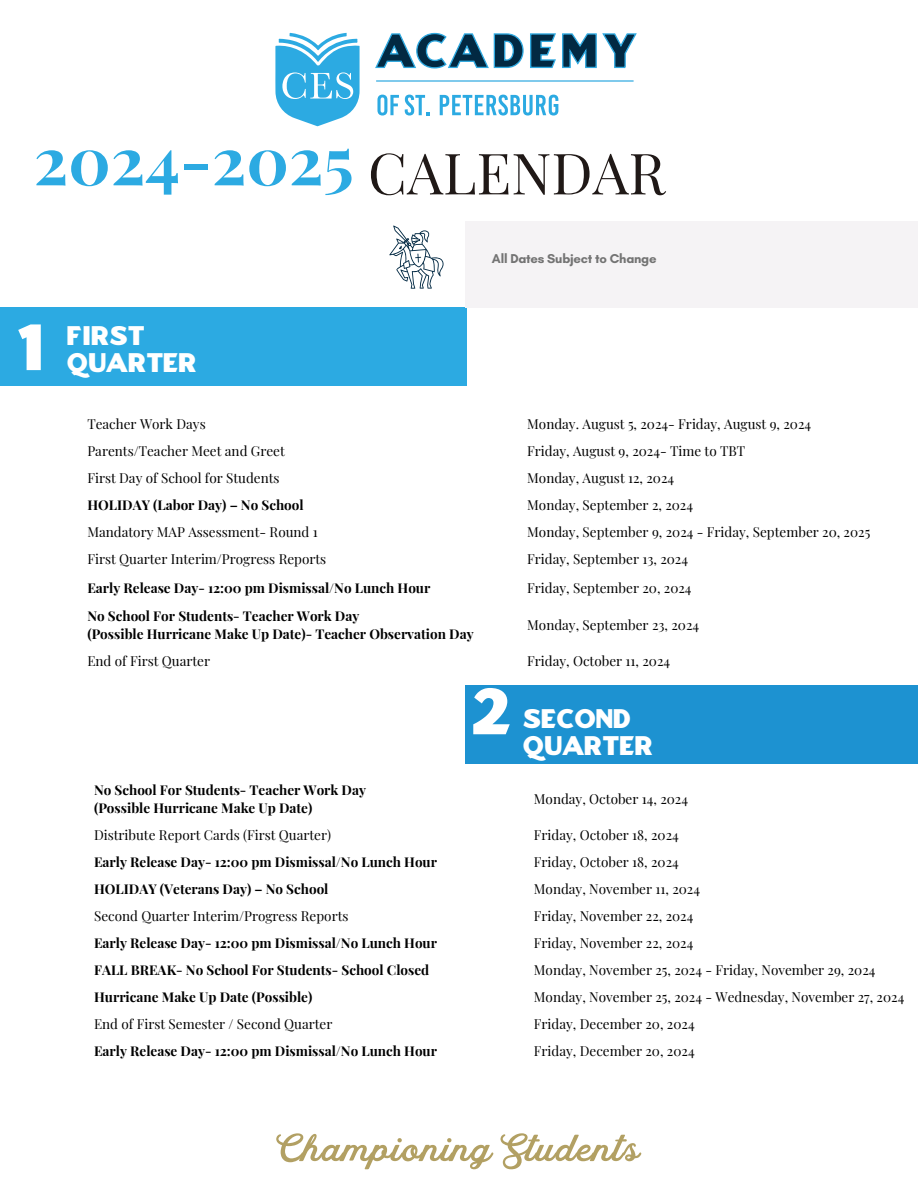
<style>
.page{position:relative;width:918px;height:1188px;background:#fff}
.page>*{position:absolute;margin:0;border:0;box-sizing:border-box;transform-origin:0 0}
.t1{font:700 66px "Playfair Display";color:#2caae2}
.t2{font:65.4px "Epilogue";color:#fff}
.t3{font:57px "Playfair Display";color:#201917}
.t4{font:27px/27px "Epilogue";color:#fff}
.t5{font:13.5px "Playfair Display";color:#000}
.t6{font:700 13.5px "Playfair Display";color:#000}
.t7{font:700 13.05px "Glacial Indifference";letter-spacing:-.02em;color:#737373}
</style>
<div class="page">
<div style="left:0;top:307px;width:467px;height:79px;background:#2caae2"></div>
<div style="left:465px;top:685px;width:453px;height:78px;background:#1d92d1"></div>
<div style="left:465px;top:221px;width:453px;height:86px;background:#f5f3f5"></div>
<svg style="left:389px;top:226px;width:55px;height:63px"></svg>
<svg style="left:276px;top:1133px;width:217px;height:36px"></svg>
<svg style="left:501px;top:1133px;width:140px;height:36px"></svg>
<svg style="left:275px;top:33px;width:85px;height:93px"></svg>
<svg style="left:375px;top:32px;width:262px;height:37px"></svg>
<svg style="left:377px;top:95px;width:22px;height:21px"></svg>
<svg style="left:405px;top:95px;width:25px;height:21px"></svg>
<svg style="left:440px;top:95px;width:118px;height:21px"></svg>
<hr style="left:376px;top:80px;width:258px;height:2px;background:#2fa9e0">
<p class="t1" style="left:34px;top:114px;width:322px">2024-2025</p>
<p class="t3" style="left:368px;top:133px;width:299px">CALENDAR</p>
<p class="t2" style="left:16px;top:308px;width:30px">1</p>
<p class="t4" style="left:67px;top:324px;width:132px">FIRST<br>QUARTER</p>
<p class="t7" style="left:492px;top:251px;width:166px">All Dates Subject to Change</p>
<p class="t5" style="left:87px;top:415px;width:120px">Teacher Work Days</p>
<h1 class="t5" style="left:527px;top:415px;width:285px">Monday. August 5, 2024- Friday, August 9, 2024</h1>
<h2 class="t5" style="left:87px;top:442px;width:199px">Parents/Teacher Meet and Greet</h2>
<p class="t5" style="left:527px;top:442px;width:220px">Friday, August 9, 2024- Time to TBT</p>
<p class="t5" style="left:87px;top:469px;width:194px">First Day of School for Students</p>
<p class="t5" style="left:527px;top:469px;width:149px">Monday, August 12, 2024</p>
<h3 class="t6" style="left:87px;top:496px;width:218px">HOLIDAY (Labor Day) – No School</h3>
<p class="t5" style="left:527px;top:496px;width:167px">Monday, September 2, 2024</p>
<p class="t5" style="left:87px;top:523px;width:232px">Mandatory MAP Assessment- Round 1</p>
<p class="t5" style="left:527px;top:523px;width:345px">Monday, September 9, 2024 - Friday, September 20, 2025</p>
<p class="t5" style="left:87px;top:550px;width:240px">First Quarter Interim/Progress Reports</p>
<p class="t5" style="left:527px;top:550px;width:162px">Friday, September 13, 2024</p>
<p class="t6" style="left:87px;top:578px;width:345px">Early Release Day- 12:00 pm Dismissal/No Lunch Hour</p>
<p class="t5" style="left:527px;top:578px;width:166px">Friday, September 20, 2024</p>
<p class="t6" style="left:87px;top:606px;width:274px">No School For Students- Teacher Work Day</p>
<p class="t6" style="left:87px;top:624px;width:388px">(Possible Hurricane Make Up Date)- Teacher Observation Day</p>
<p class="t5" style="left:527px;top:615px;width:173px">Monday, September 23, 2024</p>
<p class="t5" style="left:87px;top:651px;width:124px">End of First Quarter</p>
<p class="t5" style="left:527px;top:651px;width:145px">Friday, October 11, 2024</p>
<p class="t6" style="left:94px;top:780px;width:274px">No School For Students- Teacher Work Day</p>
<p class="t6" style="left:94px;top:798px;width:220px">(Possible Hurricane Make Up Date)</p>
<p class="t2" style="left:475px;top:672px;width:38px">2</p>
<p class="t4" style="left:523px;top:707px;width:132px">SECOND<br>QUARTER</p>
<p class="t5" style="left:534px;top:789px;width:156px">Monday, October 14, 2024</p>
<p class="t5" style="left:94px;top:825px;width:239px">Distribute Report Cards (First Quarter)</p>
<p class="t5" style="left:534px;top:825px;width:147px">Friday, October 18, 2024</p>
<p class="t6" style="left:94px;top:852px;width:345px">Early Release Day- 12:00 pm Dismissal/No Lunch Hour</p>
<p class="t5" style="left:534px;top:852px;width:147px">Friday, October 18, 2024</p>
<p class="t6" style="left:94px;top:879px;width:236px">HOLIDAY (Veterans Day) – No School</p>
<h4 class="t5" style="left:534px;top:879px;width:168px">Monday, November 11, 2024</h4>
<p class="t5" style="left:94px;top:906px;width:256px">Second Quarter Interim/Progress Reports</p>
<p class="t5" style="left:534px;top:906px;width:161px">Friday, November 22, 2024</p>
<p class="t6" style="left:94px;top:933px;width:345px">Early Release Day- 12:00 pm Dismissal/No Lunch Hour</p>
<p class="t5" style="left:534px;top:933px;width:161px">Friday, November 22, 2024</p>
<p class="t6" style="left:94px;top:960px;width:337px">FALL BREAK- No School For Students- School Closed</p>
<p class="t5" style="left:534px;top:960px;width:343px">Monday, November 25, 2024 - Friday, November 29, 2024</p>
<p class="t6" style="left:94px;top:987px;width:220px">Hurricane Make Up Date (Possible)</p>
<p class="t5" style="left:534px;top:987px;width:372px">Monday, November 25, 2024 - Wednesday, November 27, 2024</p>
<p class="t5" style="left:94px;top:1014px;width:240px">End of First Semester / Second Quarter</p>
<p class="t5" style="left:534px;top:1014px;width:162px">Friday, December 20, 2024</p>
<p class="t6" style="left:94px;top:1041px;width:345px">Early Release Day- 12:00 pm Dismissal/No Lunch Hour</p>
<p class="t5" style="left:534px;top:1041px;width:162px">Friday, December 20, 2024</p>
</div>
